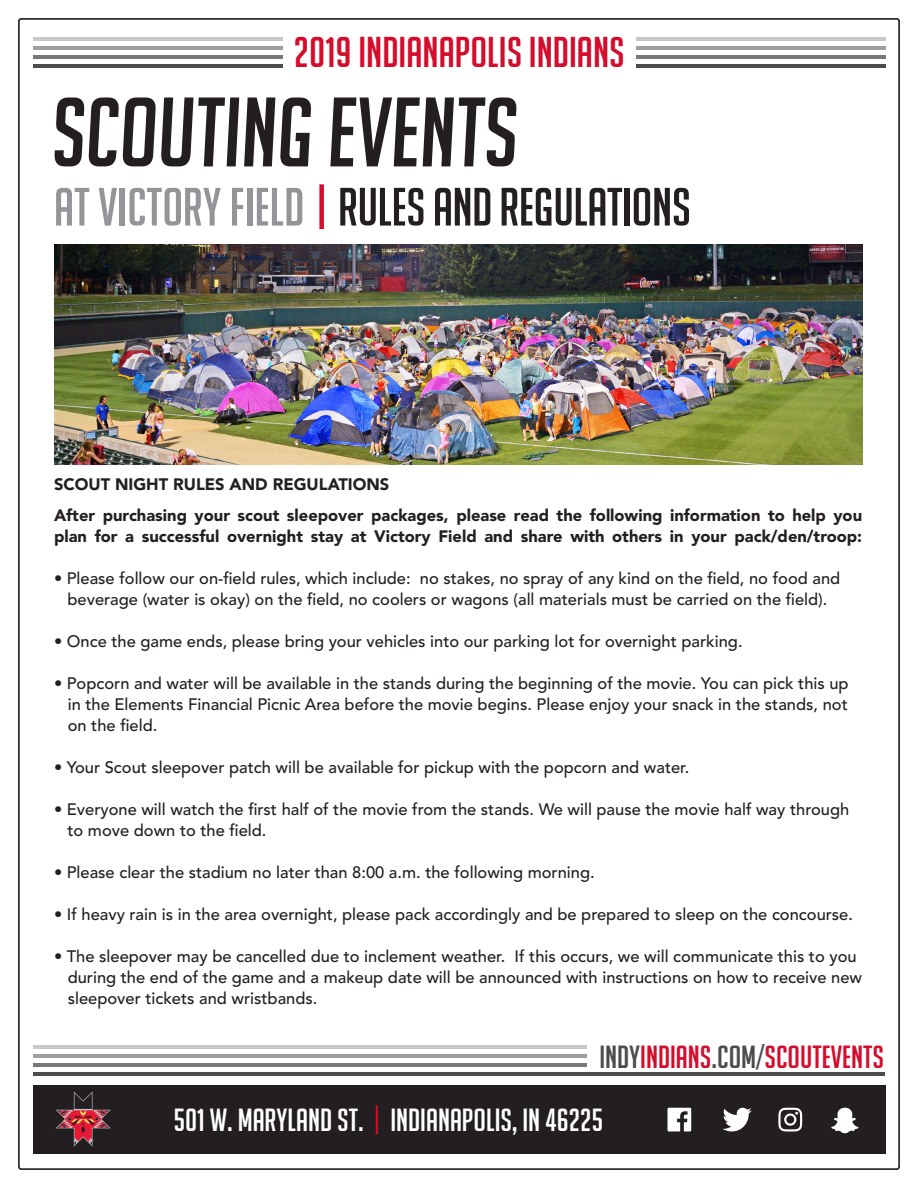
<style>
.page{position:relative;width:918px;height:1188px;background:#fff}
.page>*{position:absolute;margin:0;border:0;box-sizing:border-box;transform-origin:0 0}
.t1{font:italic 96px "Big Noodle Titling";color:#231f20}
.t2{font:52.5px "Big Noodle Titling";letter-spacing:-.01em;color:#231f20}
.t3{font:52.5px "Big Noodle Titling";color:#939598}
.t4{font:42px "Big Noodle Titling";color:#d30d2b}
.t5{font:31.2px "Big Noodle Titling";color:#fff}
.t6{font:31.2px "Big Noodle Titling";color:#d30d2b}
.t7{font:500 16.5px "Avenir LT Std";color:#231f20}
.t8{font:900 16.5px/21px "Avenir LT Std";color:#231f20}
.s1{color:#4b4c4d}
.s2{color:#d30d2b}
</style>
<div class="page">
<div style="left:33px;top:1085px;width:853px;height:69px;background:#231f20"></div>
<svg style="left:56px;top:1091px;width:55px;height:56px"></svg>
<svg style="left:778px;top:1108px;width:24px;height:23px"></svg>
<svg style="left:722px;top:1108px;width:30px;height:23px"></svg>
<svg style="left:667px;top:1108px;width:24px;height:23px"></svg>
<svg style="left:831px;top:1108px;width:27px;height:25px"></svg>
<hr style="left:33px;top:64px;width:852px;height:4px;background:#4b4c4d">
<hr style="left:33px;top:55px;width:852px;height:3px;background:#76787b">
<hr style="left:33px;top:46px;width:852px;height:4px;background:#9d9fa2">
<hr style="left:33px;top:37px;width:852px;height:3px;background:#c7c8ca">
<div style="left:283px;top:32px;width:353px;height:40px;background:#fff"></div>
<hr style="left:33px;top:1073px;width:852px;height:3px;background:#4b4c4d">
<hr style="left:33px;top:1064px;width:554px;height:3px;background:#76787b">
<hr style="left:33px;top:1055px;width:554px;height:3px;background:#9d9fa2">
<hr style="left:33px;top:1046px;width:554px;height:3px;background:#c7c8ca">
<img style="left:54px;top:245px;width:808px;height:220px">
<div style="left:319px;top:184px;width:5px;height:45px;background:#d30d2b"></div>
<h3 class="t4" style="left:294px;top:30px;width:333px">2019 INDIANAPOLIS INDIANS</h3>
<p class="t1" style="left:52px;top:81px;width:468px">SCOUTING EVENTS</p>
<p class="t3" style="left:54px;top:179px;width:252px">AT VICTORY FIELD</p>
<p class="t2" style="left:338px;top:179px;width:354px">RULES AND REGULATIONS</p>
<p class="t8" style="left:54px;top:473px;width:337px">SCOUT NIGHT RULES AND REGULATIONS</p>
<p class="t8" style="left:54px;top:505px;width:810px">After purchasing your scout sleepover packages, please read the following information to help you plan for a successful overnight stay at Victory Field and share with others in your pack/den/troop:</p>
<p class="t7" style="left:54px;top:569px;width:788px">• Please follow our on-field rules, which include: no stakes, no spray of any kind on the field, no food and</p>
<p class="t7" style="left:68px;top:590px;width:761px">beverage (water is okay) on the field, no coolers or wagons (all materials must be carried on the field).</p>
<p class="t7" style="left:54px;top:632px;width:690px">• Once the game ends, please bring your vehicles into our parking lot for overnight parking.</p>
<p class="t7" style="left:54px;top:674px;width:796px">• Popcorn and water will be available in the stands during the beginning of the movie. You can pick this up</p>
<p class="t7" style="left:68px;top:695px;width:782px">in the Elements Financial Picnic Area before the movie begins. Please enjoy your snack in the stands, not</p>
<p class="t7" style="left:68px;top:716px;width:91px">on the field.</p>
<p class="t7" style="left:54px;top:758px;width:637px">• Your Scout sleepover patch will be available for pickup with the popcorn and water.</p>
<p class="t7" style="left:54px;top:800px;width:797px">• Everyone will watch the first half of the movie from the stands. We will pause the movie half way through</p>
<p class="t7" style="left:68px;top:821px;width:201px">to move down to the field.</p>
<p class="t7" style="left:54px;top:863px;width:542px">• Please clear the stadium no later than 8:00 a.m. the following morning.</p>
<p class="t7" style="left:54px;top:905px;width:801px">• If heavy rain is in the area overnight, please pack accordingly and be prepared to sleep on the concourse.</p>
<p class="t7" style="left:54px;top:947px;width:804px">• The sleepover may be cancelled due to inclement weather. If this occurs, we will communicate this to you</p>
<p class="t7" style="left:68px;top:968px;width:796px">during the end of the game and a makeup date will be announced with instructions on how to receive new</p>
<p class="t7" style="left:68px;top:989px;width:251px">sleepover tickets and wristbands.</p>
<h3 class="t6" style="left:599px;top:1040px;width:286px"><span class="s1">INDY</span>INDIANS<span class="s1">.COM/</span>SCOUTEVENTS</h3>
<h3 class="t5" style="left:174px;top:1103px;width:431px">501 W. MARYLAND ST. <span class="s2">|</span> INDIANAPOLIS, IN 46225</h3>
</div>
